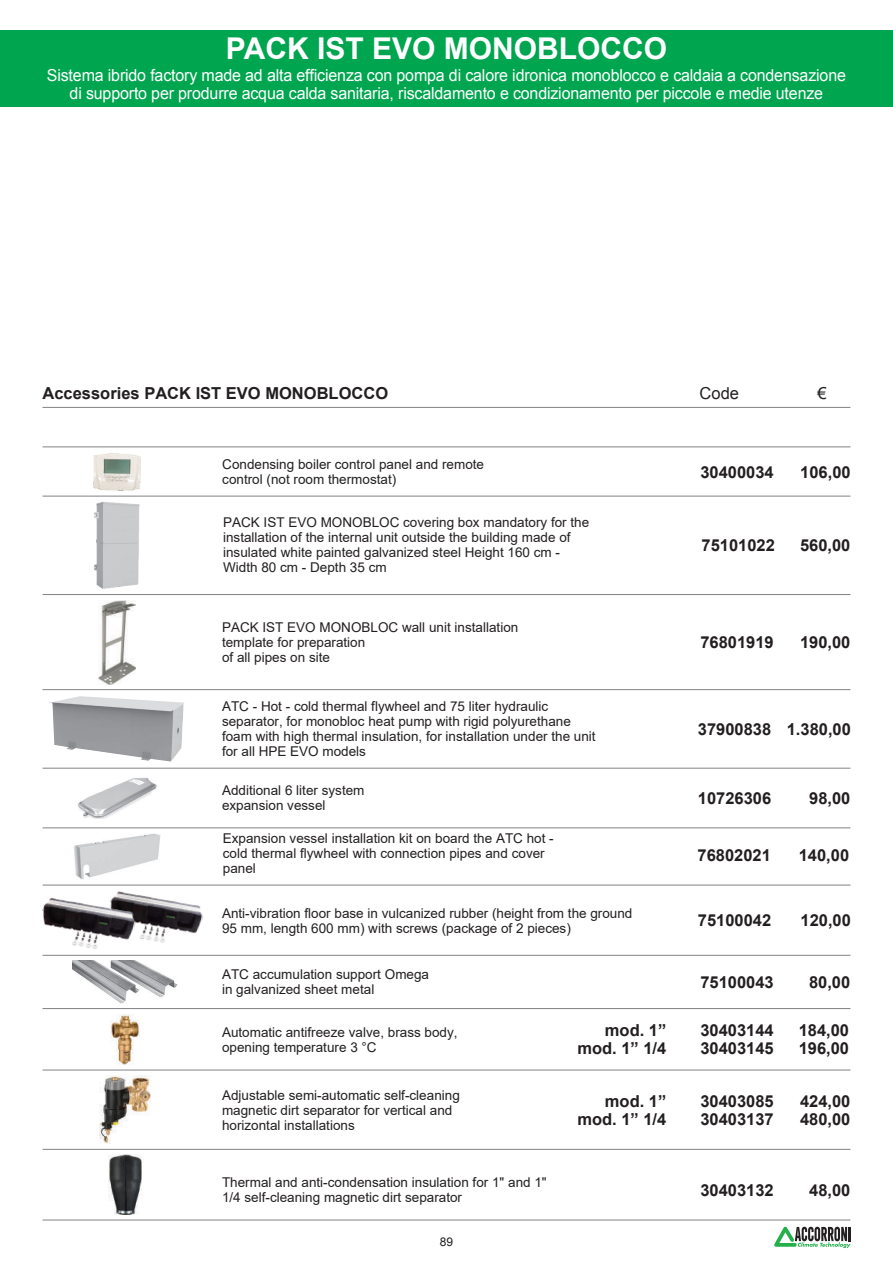
<style>
.page{position:relative;width:893px;height:1263px;background:#fff}
.page>*{position:absolute;margin:0;border:0;box-sizing:border-box;transform-origin:0 0}
.t1{font:700 30px "Arial";color:#fff}
.t2{font:700 16.5px/18px "Arial";color:#231f20}
.t3{font:16.5px/18px "Arial";letter-spacing:-.01em;color:#fff;text-align:center}
.t4{font:16.5px "Arial";color:#231f20}
.t5{font:13.5px/15px "Arial";color:#231f20}
.t6{font:12px "Arial";color:#231f20}
</style>
<div class="page">
<svg style="left:774px;top:1227px;width:76px;height:21px"></svg>
<div style="left:0;top:30px;width:893px;height:76px;background:#00a54f"></div>
<hr style="left:43px;top:407px;width:807px;height:1px;background:#808285">
<hr style="left:43px;top:446px;width:807px;height:1px;background:#808285">
<hr style="left:43px;top:496px;width:807px;height:1px;background:#808285">
<hr style="left:43px;top:594px;width:807px;height:1px;background:#808285">
<hr style="left:43px;top:689px;width:807px;height:1px;background:#808285">
<hr style="left:43px;top:768px;width:807px;height:1px;background:#808285">
<hr style="left:43px;top:1008px;width:807px;height:1px;background:#808285">
<hr style="left:43px;top:1069px;width:807px;height:1px;background:#808285">
<hr style="left:43px;top:885px;width:807px;height:1px;background:#808285">
<hr style="left:43px;top:827px;width:807px;height:1px;background:#808285">
<hr style="left:43px;top:955px;width:807px;height:1px;background:#808285">
<img style="left:98px;top:600px;width:37px;height:84px">
<img style="left:94px;top:453px;width:47px;height:37px">
<img style="left:94px;top:502px;width:46px;height:87px">
<img style="left:49px;top:696px;width:135px;height:65px">
<img style="left:116px;top:891px;width:87px;height:52px">
<img style="left:42px;top:895px;width:96px;height:54px">
<img style="left:72px;top:961px;width:106px;height:42px">
<img style="left:74px;top:833px;width:86px;height:46px">
<hr style="left:43px;top:1149px;width:807px;height:1px;background:#808285">
<hr style="left:43px;top:1219px;width:807px;height:1px;background:#808285">
<img style="left:100px;top:1075px;width:50px;height:69px">
<img style="left:109px;top:1155px;width:32px;height:59px">
<img style="left:110px;top:1014px;width:29px;height:50px">
<img style="left:78px;top:778px;width:79px;height:41px">
<h1 class="t1" style="left:226px;top:28px;width:443px">PACK IST EVO MONOBLOCCO</h1>
<p class="t3" style="left:47px;top:67px;width:801px">Sistema ibrido factory made ad alta efficienza con pompa di calore idronica monoblocco e caldaia a condensazione di supporto per produrre acqua calda sanitaria, riscaldamento e condizionamento per piccole e medie utenze</p>
<p class="t2" style="left:43px;top:385px;width:347px">Accessories PACK IST EVO MONOBLOCCO</p>
<p class="t4" style="left:700px;top:382px;width:41px">Code</p>
<p class="t4" style="left:817px;top:382px;width:11px">€</p>
<p class="t5" style="left:222px;top:456px;width:263px">Condensing boiler control panel and remote control (not room thermostat)</p>
<p class="t2" style="left:700px;top:463px;width:75px">30400034</p>
<p class="t2" style="left:800px;top:463px;width:52px">106,00</p>
<p class="t5" style="left:223px;top:515px;width:368px">PACK IST EVO MONOBLOC covering box mandatory for the installation of the internal unit outside the building made of insulated white painted galvanized steel Height 160 cm - Width 80 cm - Depth 35 cm</p>
<p class="t5" style="left:222px;top:620px;width:298px">PACK IST EVO MONOBLOC wall unit installation template for preparation<br>of all pipes on site</p>
<p class="t5" style="left:222px;top:699px;width:375px">ATC - Hot - cold thermal flywheel and 75 liter hydraulic separator, for monobloc heat pump with rigid polyurethane foam with high thermal insulation, for installation under the unit for all HPE EVO models</p>
<p class="t2" style="left:701px;top:537px;width:75px">75101022</p>
<p class="t2" style="left:800px;top:537px;width:52px">560,00</p>
<p class="t2" style="left:700px;top:634px;width:75px">76801919</p>
<p class="t2" style="left:800px;top:634px;width:52px">190,00</p>
<p class="t2" style="left:698px;top:721px;width:155px">37900838 1.380,00</p>
<p class="t5" style="left:222px;top:783px;width:144px">Additional 6 liter system expansion vessel</p>
<p class="t2" style="left:809px;top:790px;width:43px">98,00</p>
<p class="t2" style="left:698px;top:790px;width:75px">10726306</p>
<p class="t5" style="left:223px;top:831px;width:332px">Expansion vessel installation kit on board the ATC hot - cold thermal flywheel with connection pipes and cover panel</p>
<p class="t2" style="left:697px;top:847px;width:75px">76802021</p>
<p class="t2" style="left:799px;top:847px;width:52px">140,00</p>
<p class="t5" style="left:222px;top:905px;width:412px">Anti-vibration floor base in vulcanized rubber (height from the ground<br>95 mm, length 600 mm) with screws (package of 2 pieces)</p>
<p class="t2" style="left:698px;top:912px;width:75px">75100042</p>
<p class="t2" style="left:800px;top:912px;width:52px">120,00</p>
<p class="t5" style="left:222px;top:967px;width:209px">ATC accumulation support Omega in galvanized sheet metal</p>
<p class="t2" style="left:700px;top:974px;width:75px">75100043</p>
<p class="t2" style="left:809px;top:974px;width:43px">80,00</p>
<p class="t5" style="left:222px;top:1024px;width:237px">Automatic antifreeze valve, brass body, opening temperature 3 °C</p>
<p class="t2" style="left:700px;top:1022px;width:75px">30403144<br>30403145</p>
<p class="t2" style="left:799px;top:1022px;width:52px">184,00<br>196,00</p>
<p class="t2" style="left:577px;top:1022px;width:90px;text-align:right">mod. 1” mod. 1” 1/4</p>
<p class="t5" style="left:222px;top:1087px;width:239px">Adjustable semi-automatic self-cleaning magnetic dirt separator for vertical and horizontal installations</p>
<p class="t2" style="left:800px;top:1092px;width:52px">424,00<br>480,00</p>
<p class="t2" style="left:577px;top:1092px;width:90px;text-align:right">mod. 1” mod. 1” 1/4</p>
<p class="t2" style="left:700px;top:1092px;width:75px">30403085<br>30403137</p>
<p class="t5" style="left:222px;top:1175px;width:326px">Thermal and anti-condensation insulation for 1" and 1"<br>1/4 self-cleaning magnetic dirt separator</p>
<p class="t2" style="left:700px;top:1182px;width:75px">30403132</p>
<p class="t2" style="left:809px;top:1182px;width:43px">48,00</p>
<p class="t6" style="left:440px;top:1234px;width:15px">89</p>
</div>
